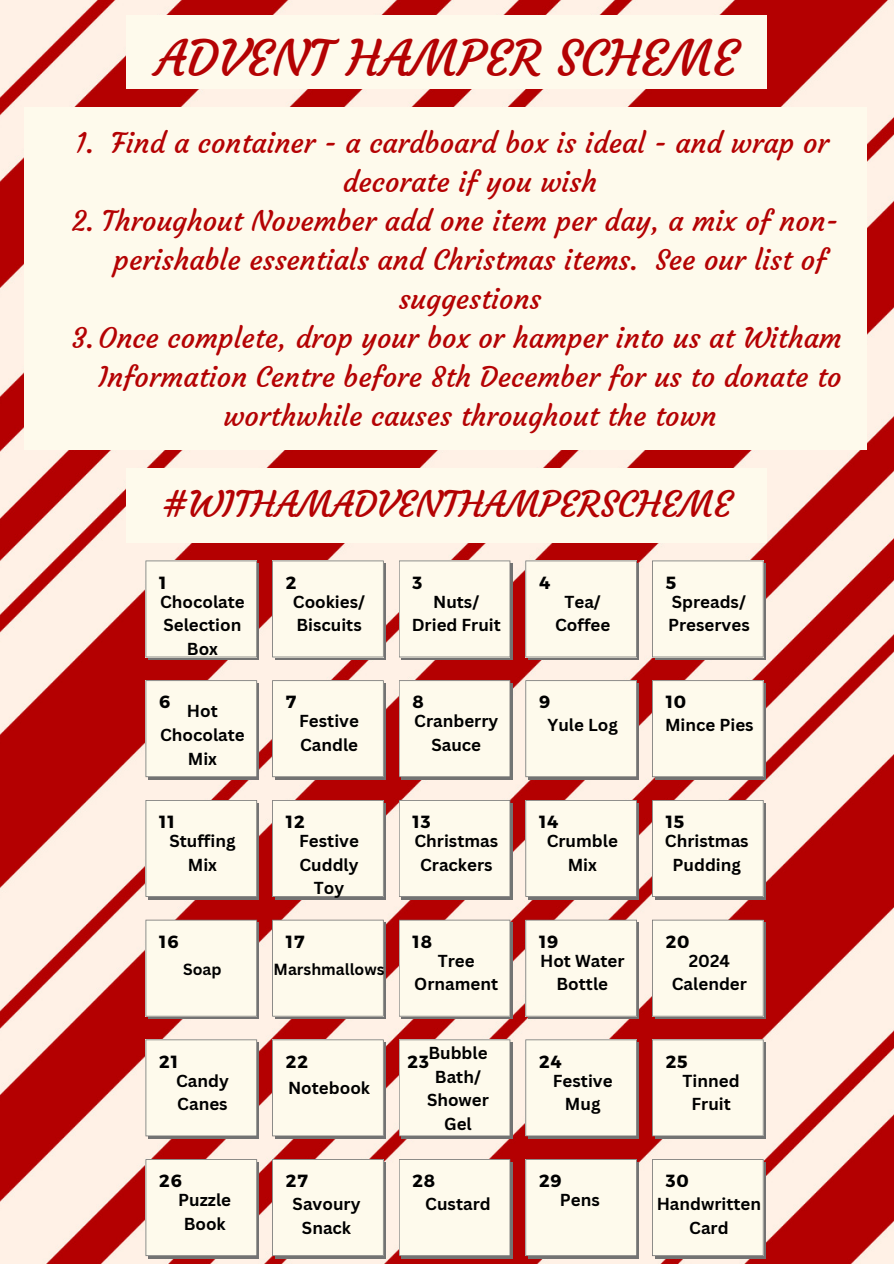
<style>
.page{position:relative;width:894px;height:1264px;background:#fff}
.page>*{position:absolute;margin:0;border:0;box-sizing:border-box;transform-origin:0 0}
.t1{font:49.8px "Courgette";color:#b40203}
.t2{font:36.15px "Courgette";color:#b40203}
.t3{font:28.2px/38.8px "Courgette";color:#b40203;text-align:center}
.t4{font:700 17.55px "Montserrat";letter-spacing:.05em;color:#000}
.t5{font:700 16.95px/23.5px "Canva Sans";color:#000;text-align:center}
.t6{font:700 15.75px "Canva Sans";color:#000}
</style>
<div class="page">
<img style="left:0;top:0;width:893px;height:1263px">
<div style="left:148px;top:563px;width:111px;height:96px;background:linear-gradient(to right,#c4c2ba,#c4c2ba)"></div>
<div style="left:145px;top:560px;width:112px;height:97px;background:#fefaec"></div>
<svg style="left:275px;top:563px;width:111px;height:96px"></svg>
<div style="left:272px;top:560px;width:111px;height:97px;background:#fefaec"></div>
<svg style="left:402px;top:563px;width:110px;height:96px"></svg>
<div style="left:398px;top:560px;width:112px;height:97px;background:#fefaec"></div>
<svg style="left:528px;top:563px;width:111px;height:96px"></svg>
<div style="left:525px;top:560px;width:111px;height:97px;background:#fefaec"></div>
<svg style="left:655px;top:563px;width:110px;height:96px"></svg>
<div style="left:651px;top:560px;width:112px;height:97px;background:#fefaec"></div>
<div style="left:148px;top:683px;width:111px;height:96px;background:#737373"></div>
<div style="left:145px;top:680px;width:112px;height:97px;background:#fefaec"></div>
<svg style="left:275px;top:683px;width:111px;height:96px"></svg>
<div style="left:272px;top:680px;width:111px;height:97px;background:#fefaec"></div>
<div style="left:402px;top:683px;width:110px;height:96px;background:#737373"></div>
<div style="left:398px;top:680px;width:112px;height:97px;background:#fefaec"></div>
<svg style="left:528px;top:683px;width:111px;height:96px"></svg>
<div style="left:525px;top:680px;width:111px;height:97px;background:#fefaec"></div>
<svg style="left:655px;top:683px;width:110px;height:96px"></svg>
<div style="left:651px;top:680px;width:112px;height:97px;background:#fefaec"></div>
<div style="left:148px;top:803px;width:111px;height:96px;background:linear-gradient(to right,#737373,#737373)"></div>
<div style="left:145px;top:800px;width:112px;height:96px;background:#fefaec"></div>
<svg style="left:275px;top:803px;width:111px;height:96px"></svg>
<div style="left:272px;top:800px;width:111px;height:96px;background:#fefaec"></div>
<div style="left:402px;top:803px;width:110px;height:96px;background:linear-gradient(to right,#737373,#737373)"></div>
<div style="left:398px;top:800px;width:112px;height:96px;background:#fefaec"></div>
<svg style="left:528px;top:803px;width:111px;height:96px"></svg>
<div style="left:525px;top:800px;width:111px;height:96px;background:#fefaec"></div>
<svg style="left:655px;top:803px;width:110px;height:96px"></svg>
<div style="left:651px;top:800px;width:112px;height:96px;background:#fefaec"></div>
<div style="left:148px;top:922px;width:111px;height:96px;background:linear-gradient(to right,#a9a7a2,#a9a7a2)"></div>
<div style="left:145px;top:919px;width:112px;height:97px;background:#fefaec"></div>
<svg style="left:275px;top:922px;width:111px;height:96px"></svg>
<div style="left:272px;top:919px;width:111px;height:97px;background:#fefaec"></div>
<svg style="left:402px;top:922px;width:110px;height:96px"></svg>
<div style="left:398px;top:919px;width:112px;height:97px;background:#fefaec"></div>
<svg style="left:528px;top:922px;width:111px;height:96px"></svg>
<div style="left:525px;top:919px;width:111px;height:97px;background:#fefaec"></div>
<div style="left:655px;top:922px;width:110px;height:96px;background:#a9a7a2"></div>
<div style="left:651px;top:919px;width:112px;height:97px;background:#fefaec"></div>
<div style="left:148px;top:1042px;width:111px;height:96px;background:#737373"></div>
<div style="left:145px;top:1039px;width:112px;height:97px;background:#fefaec"></div>
<svg style="left:275px;top:1042px;width:111px;height:96px"></svg>
<div style="left:272px;top:1039px;width:111px;height:97px;background:#fefaec"></div>
<div style="left:402px;top:1042px;width:110px;height:96px;background:#737373"></div>
<div style="left:398px;top:1039px;width:112px;height:97px;background:#fefaec"></div>
<svg style="left:528px;top:1042px;width:111px;height:96px"></svg>
<div style="left:525px;top:1039px;width:111px;height:97px;background:#fefaec"></div>
<svg style="left:655px;top:1042px;width:110px;height:96px"></svg>
<div style="left:651px;top:1039px;width:112px;height:97px;background:#fefaec"></div>
<div style="left:148px;top:1162px;width:111px;height:96px;background:linear-gradient(to right,#737373,#737373)"></div>
<div style="left:145px;top:1159px;width:112px;height:96px;background:#fefaec"></div>
<svg style="left:275px;top:1162px;width:111px;height:96px"></svg>
<div style="left:272px;top:1159px;width:111px;height:96px;background:#fefaec"></div>
<div style="left:402px;top:1162px;width:110px;height:96px;background:linear-gradient(to right,#737373,#737373)"></div>
<div style="left:398px;top:1159px;width:112px;height:96px;background:#fefaec"></div>
<svg style="left:528px;top:1162px;width:111px;height:96px"></svg>
<div style="left:525px;top:1159px;width:111px;height:96px;background:#fefaec"></div>
<svg style="left:655px;top:1162px;width:110px;height:96px"></svg>
<div style="left:651px;top:1159px;width:112px;height:96px;background:#fefaec"></div>
<div style="left:126px;top:16px;width:641px;height:73px;background:#fefaec"></div>
<div style="left:24px;top:107px;width:841px;height:342px;background:#fefaec"></div>
<div style="left:126px;top:467px;width:641px;height:75px;background:#fefaec"></div>
<p class="t1" style="left:156px;top:28px;width:583px">ADVENT HAMPER SCHEME</p>
<p class="t3" style="left:111px;top:124px;width:719px">Find a container - a cardboard box is ideal - and wrap or decorate if you wish</p>
<p class="t3" style="left:72px;top:202px;width:768px">2. Throughout November add one item per day, a mix of non-</p>
<p class="t3" style="left:114px;top:240px;width:714px">perishable essentials and Christmas items. See our list of</p>
<p class="t3" style="left:398px;top:279px;width:144px">suggestions</p>
<p class="t3" style="left:71px;top:318px;width:771px">3.Once complete, drop your box or hamper into us at Witham</p>
<p class="t3" style="left:98px;top:357px;width:744px">Information Centre before 8th December for us to donate to</p>
<p class="t3" style="left:223px;top:396px;width:494px">worthwhile causes throughout the town</p>
<h3 class="t3" style="left:75px;top:124px;width:21px">1.</h3>
<p class="t2" style="left:162px;top:481px;width:571px">#WITHAMADVENTHAMPERSCHEME</p>
<p class="t4" style="left:159px;top:571px;width:9px">1</p>
<p class="t4" style="left:286px;top:571px;width:12px">2</p>
<p class="t4" style="left:412px;top:571px;width:11px">3</p>
<p class="t4" style="left:539px;top:571px;width:13px">4</p>
<p class="t4" style="left:665px;top:571px;width:12px">5</p>
<p class="t5" style="left:160px;top:589px;width:86px">Chocolate<br>Selection<br>Box</p>
<p class="t5" style="left:293px;top:589px;width:74px">Cookies/</p>
<p class="t5" style="left:296px;top:613px;width:67px">Biscuits</p>
<p class="t5" style="left:433px;top:589px;width:48px">Nuts/</p>
<p class="t5" style="left:411px;top:613px;width:91px">Dried Fruit</p>
<p class="t5" style="left:555px;top:589px;width:57px">Tea/<br>Coffee</p>
<p class="t5" style="left:668px;top:589px;width:83px;text-align:left">Spreads/<br>Preserves</p>
<p class="t4" style="left:159px;top:690px;width:13px">6</p>
<p class="t4" style="left:286px;top:690px;width:12px">7</p>
<p class="t4" style="left:412px;top:690px;width:13px">8</p>
<p class="t4" style="left:539px;top:690px;width:13px">9</p>
<p class="t4" style="left:665px;top:690px;width:22px">10</p>
<p class="t5" style="left:160px;top:699px;width:86px">Hot<br>Chocolate<br>Mix</p>
<p class="t5" style="left:299px;top:709px;width:61px;text-align:left">Festive<br>Candle</p>
<p class="t5" style="left:414px;top:709px;width:86px">Cranberry<br>Sauce</p>
<p class="t5" style="left:547px;top:712px;width:72px">Yule Log</p>
<p class="t5" style="left:665px;top:712px;width:90px">Mince Pies</p>
<p class="t4" style="left:159px;top:810px;width:17px">11</p>
<p class="t4" style="left:286px;top:810px;width:20px">12</p>
<p class="t4" style="left:412px;top:810px;width:19px">13</p>
<p class="t4" style="left:539px;top:810px;width:21px">14</p>
<p class="t4" style="left:665px;top:810px;width:20px">15</p>
<p class="t5" style="left:169px;top:828px;width:68px">Stuffing<br>Mix</p>
<p class="t5" style="left:299px;top:828px;width:61px">Festive<br>Cuddly<br>Toy</p>
<p class="t5" style="left:414px;top:828px;width:85px">Christmas<br>Crackers</p>
<p class="t5" style="left:546px;top:828px;width:73px">Crumble<br>Mix</p>
<p class="t5" style="left:664px;top:828px;width:85px">Christmas<br>Pudding</p>
<p class="t4" style="left:159px;top:930px;width:21px">16</p>
<p class="t4" style="left:286px;top:930px;width:20px">17</p>
<p class="t4" style="left:412px;top:930px;width:21px">18</p>
<p class="t4" style="left:539px;top:930px;width:21px">19</p>
<p class="t4" style="left:665px;top:930px;width:25px">20</p>
<p class="t6" style="left:183px;top:957px;width:40px">Soap</p>
<p class="t5" style="left:540px;top:948px;width:86px">Hot Water<br>Bottle</p>
<p class="t5" style="left:414px;top:948px;width:85px">Tree<br>Ornament</p>
<p class="t6" style="left:273px;top:957px;width:112px">Marshmallows</p>
<p class="t5" style="left:671px;top:948px;width:77px">2024<br>Calender</p>
<p class="t5" style="left:428px;top:1040px;width:61px">Bubble<br>Bath/</p>
<p class="t5" style="left:427px;top:1087px;width:63px">Shower<br>Gel</p>
<p class="t4" style="left:159px;top:1049px;width:20px">21</p>
<p class="t4" style="left:286px;top:1049px;width:24px">22</p>
<p class="t4" style="left:407px;top:1049px;width:23px">23</p>
<p class="t4" style="left:539px;top:1049px;width:24px">24</p>
<p class="t4" style="left:665px;top:1049px;width:23px">25</p>
<p class="t5" style="left:552px;top:1068px;width:61px">Festive<br>Mug</p>
<p class="t5" style="left:682px;top:1068px;width:58px">Tinned<br>Fruit</p>
<p class="t5" style="left:176px;top:1068px;width:54px;text-align:left">Candy<br>Canes</p>
<p class="t5" style="left:288px;top:1076px;width:83px">Notebook</p>
<p class="t4" style="left:159px;top:1169px;width:24px">26</p>
<p class="t4" style="left:286px;top:1169px;width:23px">27</p>
<p class="t4" style="left:412px;top:1169px;width:24px">28</p>
<p class="t4" style="left:539px;top:1169px;width:24px">29</p>
<p class="t4" style="left:665px;top:1169px;width:25px">30</p>
<p class="t5" style="left:178px;top:1187px;width:54px">Puzzle</p>
<p class="t5" style="left:559px;top:1187px;width:41px">Pens</p>
<p class="t5" style="left:184px;top:1211px;width:44px">Book</p>
<p class="t5" style="left:292px;top:1191px;width:69px">Savoury<br>Snack</p>
<p class="t5" style="left:425px;top:1191px;width:67px">Custard</p>
<p class="t5" style="left:656px;top:1191px;width:106px">Handwritten<br>Card</p>
</div>
